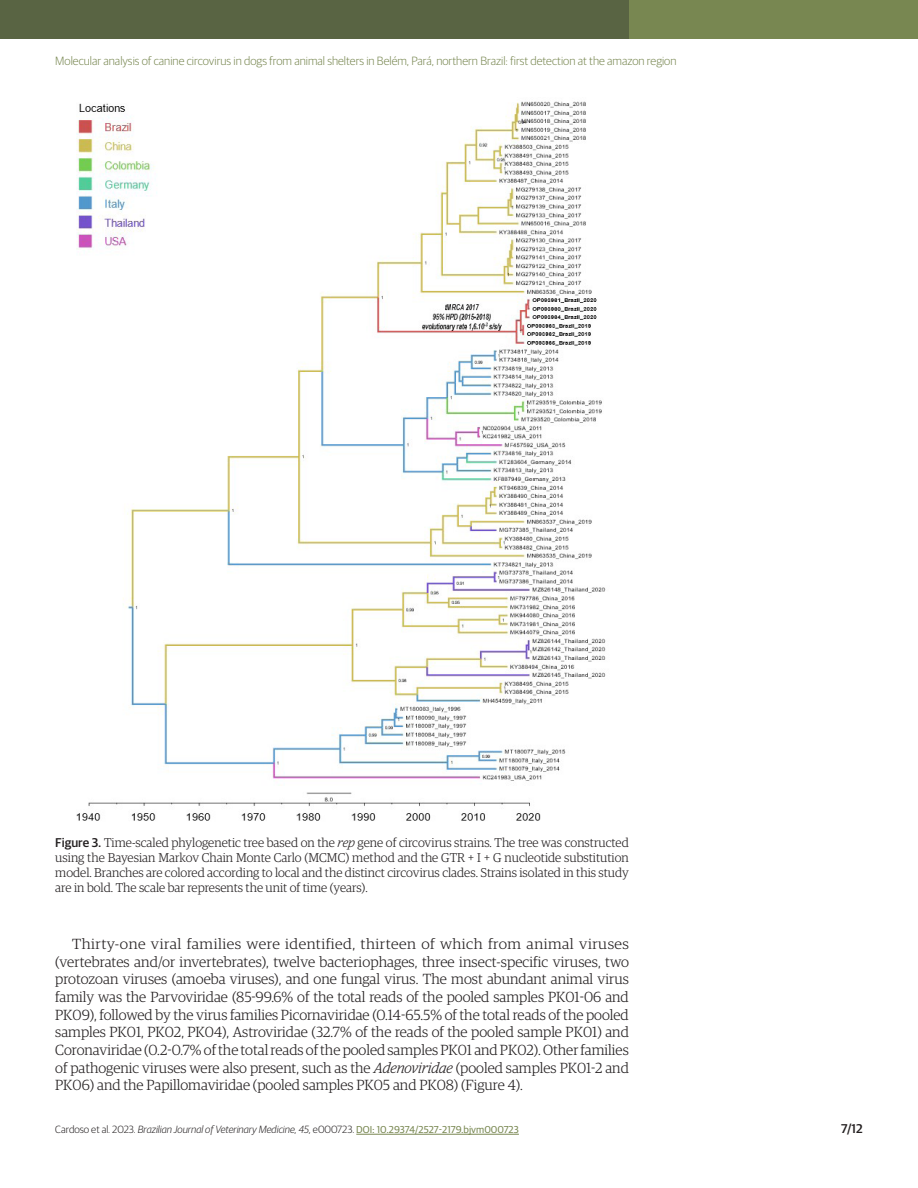
<style>
.page{position:relative;width:918px;height:1188px;background:#fff}
.page>*{position:absolute;margin:0;border:0;box-sizing:border-box;transform-origin:0 0}
.Paragraph{font:300 14.7px/17.7px "Guardian Egyptian";color:#231f20;text-align:justify;scale:1.06 1}
.FigureCaption{font:300 12.75px/15.3px "Guardian Egyptian";color:#231f20;text-align:justify}
.t1{font:500 12.75px "Guardian Sans";color:#231f20}
.t2{font:300 12px "Guardian Sans";color:#788751}
.t3{font:italic 300 10.5px "Guardian Sans";color:#231f20}
.s1{font-family:"Guardian Sans";font-weight:500}
.s2{font-style:italic}
.s3{font-style:normal}
.s4{font-weight:400;font-style:normal;font-size:10.05px;color:#788751}
</style>
<div class="page">
<hr style="left:356px;top:1134px;width:163px;height:1px;background:#788751">
<div style="left:623px;top:0;width:295px;height:38px;background:#788751"></div>
<div style="left:0;top:0;width:629px;height:38px;background:#596443"></div>
<img style="left:76px;top:101px;width:530px;height:720px">
<p class="t2" style="left:55px;top:52px;width:623px">Molecular analysis of canine circovirus in dogs from animal shelters in Belém, Pará, northern Brazil: first detection at the amazon region</p>
<p class="FigureCaption" style="left:55px;top:834px;width:575px"><span class="s1">Figure 3.</span> Time-scaled phylogenetic tree based on the <span class="s2">rep</span> gene of circovirus strains. The tree was constructed using the Bayesian Markov Chain Monte Carlo (MCMC) method and the GTR + I + G nucleotide substitution model. Branches are colored according to local and the distinct circovirus clades. Strains isolated in this study are in bold. The scale bar represents the unit of time (years).</p>
<p class="Paragraph" style="left:55px;top:934px;width:543px;text-indent:17px">Thirty-one viral families were identified, thirteen of which from animal viruses (vertebrates and/or invertebrates), twelve bacteriophages, three insect-specific viruses, two protozoan viruses (amoeba viruses), and one fungal virus. The most abundant animal virus family was the Parvoviridae (85-99.6% of the total reads of the pooled samples PK01-06 and PK09), followed by the virus families Picornaviridae (0.14-65.5% of the total reads of the pooled samples PK01, PK02, PK04), Astroviridae (32.7% of the reads of the pooled sample PK01) and Coronaviridae (0.2-0.7% of the total reads of the pooled samples PK01 and PK02). Other families of pathogenic viruses were also present, such as the <span class="s2">Adenoviridae</span> (pooled samples PK01-2 and PK06) and the Papillomaviridae (pooled samples PK05 and PK08) (Figure 4).</p>
<p class="t3" style="left:55px;top:1122px;width:465px"><span class="s3">Cardoso et al. 2023.</span> Brazilian Journal of Veterinary Medicine, 45, <span class="s3">e000723.</span> <span class="s4">DOI: 10.29374/2527-2179.bjvm000723</span></p>
<p class="t1" style="left:841px;top:1119px;width:23px">7/12</p>
</div>
